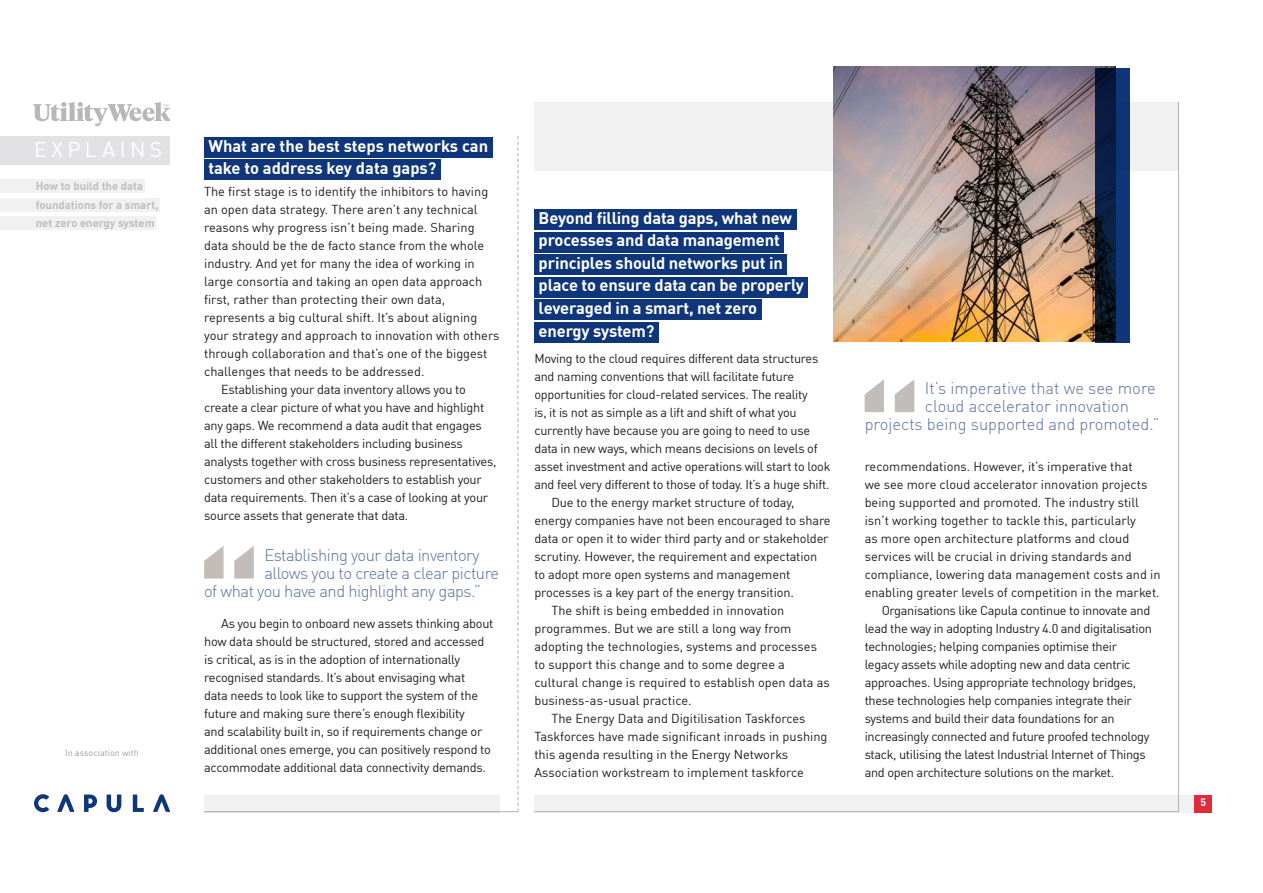
<style>
.page{position:relative;width:1263px;height:893px;background:#fff}
.page>*{position:absolute;margin:0;border:0;box-sizing:border-box;transform-origin:0 0}
.t1{font:21px "DIN Offc";letter-spacing:.215em;color:#fff}
.t2{font:700 16.5px/22.5px "DIN Offc";letter-spacing:-.01em;color:#fff}
.t3{font:300 16.5px "DIN Offc";letter-spacing:-.03em;color:#5772a2}
.t4{font:300 16.5px "DIN Offc";color:#5772a2}
.t5{font:12.75px/18px "DIN Offc";letter-spacing:-.02em;color:#1d1d1b}
.t6{font:12.75px "DIN Offc";color:#1d1d1b}
.t7{font:700 11.25px/18.6px "DIN Offc";color:#c2bdb9}
.t8{font:700 10.5px "DIN Offc";color:#fff}
.t9{font:9px "DIN Offc";color:#9d9d9c}
</style>
<div class="page">
<svg style="left:95px;top:164px;width:75px;height:20px"></svg>
<svg style="left:33px;top:102px;width:137px;height:24px"></svg>
<div style="left:0;top:136px;width:170px;height:28px;background:#e2e2e5"></div>
<div style="left:0;top:179px;width:144px;height:14px;background:#f1f1f2"></div>
<div style="left:0;top:198px;width:160px;height:14px;background:#f1f1f2"></div>
<div style="left:0;top:216px;width:156px;height:14px;background:#f1f1f2"></div>
<svg style="left:107px;top:794px;width:14px;height:18px"></svg>
<svg style="left:133px;top:794px;width:11px;height:18px"></svg>
<svg style="left:57px;top:794px;width:17px;height:18px"></svg>
<svg style="left:34px;top:794px;width:15px;height:18px"></svg>
<svg style="left:153px;top:794px;width:17px;height:18px"></svg>
<svg style="left:84px;top:794px;width:13px;height:18px"></svg>
<div style="left:534px;top:209px;width:262px;height:21px;background:#0f367a"></div>
<div style="left:534px;top:232px;width:250px;height:20px;background:#0f367a"></div>
<div style="left:534px;top:254px;width:253px;height:21px;background:#0f367a"></div>
<div style="left:534px;top:277px;width:274px;height:20px;background:#0f367a"></div>
<div style="left:534px;top:299px;width:228px;height:21px;background:#0f367a"></div>
<div style="left:534px;top:322px;width:125px;height:20px;background:#0f367a"></div>
<div style="left:204px;top:137px;width:288px;height:21px;background:#0f367a"></div>
<div style="left:204px;top:159px;width:237px;height:21px;background:#0f367a"></div>
<svg style="left:204px;top:546px;width:50px;height:33px"></svg>
<svg style="left:865px;top:379px;width:49px;height:33px"></svg>
<div style="left:534px;top:102px;width:645px;height:68px;background:#f1f1f2"></div>
<img style="left:833px;top:67px;width:282px;height:274px">
<svg style="left:1095px;top:68px;width:34px;height:275px;background:#0a224c"></svg>
<div style="left:1178px;top:795px;width:34px;height:17px;background:#f1f1f2"></div>
<div style="left:1195px;top:795px;width:17px;height:17px;background:#df2c3d"></div>
<div style="left:204px;top:795px;width:296px;height:17px;background:#f1f1f2"></div>
<div style="left:534px;top:795px;width:644px;height:17px;background:#f1f1f2"></div>
<hr style="left:204px;top:811px;width:314px;height:1px;background:#b7b8bd">
<hr style="left:534px;top:811px;width:645px;height:1px;background:#b7b8bd">
<hr style="left:1178px;top:102px;width:1px;height:710px;background:#b7b8bd">
<svg style="left:517px;top:136px;width:1px;height:675px"></svg>
<h1 class="t1" style="left:34px;top:136px;width:130px">EXPLAINS</h1>
<p class="t7" style="left:36px;top:176px;width:124px">How to build the data foundations for a smart, net zero energy system</p>
<p class="t9" style="left:65px;top:747px;width:75px">In association with</p>
<p class="t2" style="left:208px;top:134px;width:281px">What are the best steps networks can take to address key data gaps?</p>
<p class="t6" style="left:204px;top:183px;width:286px">The first stage is to identify the inhibitors to having</p>
<p class="t6" style="left:204px;top:201px;width:275px">an open data strategy. There aren’t any technical</p>
<p class="t6" style="left:204px;top:219px;width:272px">reasons why progress isn’t being made. Sharing</p>
<p class="t6" style="left:204px;top:237px;width:282px">data should be the de facto stance from the whole</p>
<p class="t6" style="left:204px;top:255px;width:272px">industry. And yet for many the idea of working in</p>
<p class="t6" style="left:204px;top:273px;width:280px">large consortia and taking an open data approach</p>
<p class="t6" style="left:204px;top:291px;width:243px">first, rather than protecting their own data,</p>
<p class="t6" style="left:204px;top:309px;width:275px">represents a big cultural shift. It’s about aligning</p>
<p class="t6" style="left:204px;top:327px;width:297px">your strategy and approach to innovation with others</p>
<p class="t6" style="left:204px;top:345px;width:285px">through collaboration and that’s one of the biggest</p>
<p class="t6" style="left:204px;top:363px;width:222px">challenges that needs to be addressed.</p>
<p class="t5" style="left:221px;top:380px;width:246px">Establishing your data inventory allows you to</p>
<p class="t5" style="left:204px;top:398px;width:282px">create a clear picture of what you have and highlight</p>
<p class="t5" style="left:204px;top:416px;width:279px">any gaps. We recommend a data audit that engages</p>
<p class="t5" style="left:204px;top:434px;width:260px">all the different stakeholders including business</p>
<p class="t5" style="left:204px;top:452px;width:294px">analysts together with cross business representatives,</p>
<p class="t5" style="left:204px;top:470px;width:279px">customers and other stakeholders to establish your</p>
<p class="t5" style="left:204px;top:488px;width:286px">data requirements. Then it’s a case of looking at your</p>
<p class="t5" style="left:204px;top:506px;width:206px">source assets that generate that data.</p>
<p class="t3" style="left:264px;top:544px;width:217px">Establishing your data inventory</p>
<p class="t3" style="left:264px;top:562px;width:236px">allows you to create a clear picture</p>
<p class="t3" style="left:204px;top:580px;width:279px">of what you have and highlight any gaps.”</p>
<p class="t5" style="left:204px;top:614px;width:291px;text-indent:17px">As you begin to onboard new assets thinking about how data should be structured, stored and accessed is critical, as is in the adoption of internationally recognised standards. It’s about envisaging what<br>data needs to look like to support the system of the future and making sure there’s enough flexibility<br>and scalability built in, so if requirements change or additional ones emerge, you can positively respond to accommodate additional data connectivity demands.</p>
<p class="t2" style="left:539px;top:206px;width:267px">Beyond filling data gaps, what new processes and data management principles should networks put in place to ensure data can be properly leveraged in a smart, net zero energy system?</p>
<p class="t5" style="left:534px;top:349px;width:285px">Moving to the cloud requires different data structures</p>
<p class="t5" style="left:534px;top:367px;width:261px">and naming conventions that will facilitate future</p>
<p class="t5" style="left:534px;top:385px;width:275px">opportunities for cloud-related services. The reality</p>
<p class="t5" style="left:534px;top:403px;width:264px">is, it is not as simple as a lift and shift of what you</p>
<p class="t5" style="left:534px;top:421px;width:277px">currently have because you are going to need to use</p>
<p class="t5" style="left:534px;top:439px;width:285px">data in new ways, which means decisions on levels of</p>
<p class="t5" style="left:534px;top:457px;width:298px">asset investment and active operations will start to look</p>
<p class="t5" style="left:534px;top:475px;width:297px">and feel very different to those of today. It’s a huge shift.</p>
<p class="t5" style="left:551px;top:493px;width:245px">Due to the energy market structure of today,</p>
<p class="t5" style="left:534px;top:511px;width:298px">energy companies have not been encouraged to share</p>
<p class="t5" style="left:534px;top:529px;width:296px">data or open it to wider third party and or stakeholder</p>
<p class="t5" style="left:534px;top:547px;width:284px">scrutiny. However, the requirement and expectation</p>
<p class="t5" style="left:534px;top:565px;width:257px">to adopt more open systems and management</p>
<p class="t5" style="left:534px;top:583px;width:261px">processes is a key part of the energy transition.</p>
<p class="t6" style="left:551px;top:602px;width:234px">The shift is being embedded in innovation</p>
<p class="t6" style="left:534px;top:620px;width:258px">programmes. But we are still a long way from</p>
<p class="t6" style="left:534px;top:638px;width:284px">adopting the technologies, systems and processes</p>
<p class="t6" style="left:534px;top:656px;width:252px">to support this change and to some degree a</p>
<p class="t6" style="left:534px;top:674px;width:297px">cultural change is required to establish open data as</p>
<p class="t6" style="left:534px;top:692px;width:159px">business-as-usual practice.</p>
<p class="t6" style="left:551px;top:710px;width:256px">The Energy Data and Digitilisation Taskforces</p>
<p class="t6" style="left:534px;top:728px;width:295px">Taskforces have made significant inroads in pushing</p>
<p class="t6" style="left:534px;top:746px;width:255px">this agenda resulting in the Energy Networks</p>
<p class="t6" style="left:534px;top:764px;width:271px">Association workstream to implement taskforce</p>
<p class="t4" style="left:925px;top:378px;width:232px">It’s imperative that we see more</p>
<p class="t4" style="left:925px;top:396px;width:206px">cloud accelerator innovation</p>
<p class="t4" style="left:865px;top:414px;width:297px">projects being supported and promoted.”</p>
<p class="t6" style="left:865px;top:458px;width:269px">recommendations. However, it’s imperative that</p>
<p class="t6" style="left:865px;top:476px;width:284px">we see more cloud accelerator innovation projects</p>
<p class="t6" style="left:865px;top:494px;width:276px">being supported and promoted. The industry still</p>
<p class="t6" style="left:865px;top:512px;width:273px">isn’t working together to tackle this, particularly</p>
<p class="t6" style="left:865px;top:530px;width:266px">as more open architecture platforms and cloud</p>
<p class="t6" style="left:865px;top:548px;width:268px">services will be crucial in driving standards and</p>
<p class="t6" style="left:865px;top:566px;width:297px">compliance, lowering data management costs and in</p>
<p class="t6" style="left:865px;top:584px;width:297px">enabling greater levels of competition in the market.</p>
<p class="t5" style="left:882px;top:601px;width:270px">Organisations like Capula continue to innovate and</p>
<p class="t5" style="left:865px;top:619px;width:289px">lead the way in adopting Industry 4.0 and digitalisation</p>
<p class="t5" style="left:865px;top:637px;width:254px">technologies; helping companies optimise their</p>
<p class="t5" style="left:865px;top:655px;width:267px">legacy assets while adopting new and data centric</p>
<p class="t5" style="left:865px;top:673px;width:273px">approaches. Using appropriate technology bridges,</p>
<p class="t5" style="left:865px;top:691px;width:269px">these technologies help companies integrate their</p>
<p class="t5" style="left:865px;top:709px;width:252px">systems and build their data foundations for an</p>
<p class="t5" style="left:865px;top:727px;width:286px">increasingly connected and future proofed technology</p>
<p class="t5" style="left:865px;top:745px;width:283px">stack, utilising the latest Industrial Internet of Things</p>
<p class="t5" style="left:865px;top:763px;width:251px">and open architecture solutions on the market.</p>
<p class="t8" style="left:1200px;top:796px;width:7px">5</p>
</div>
